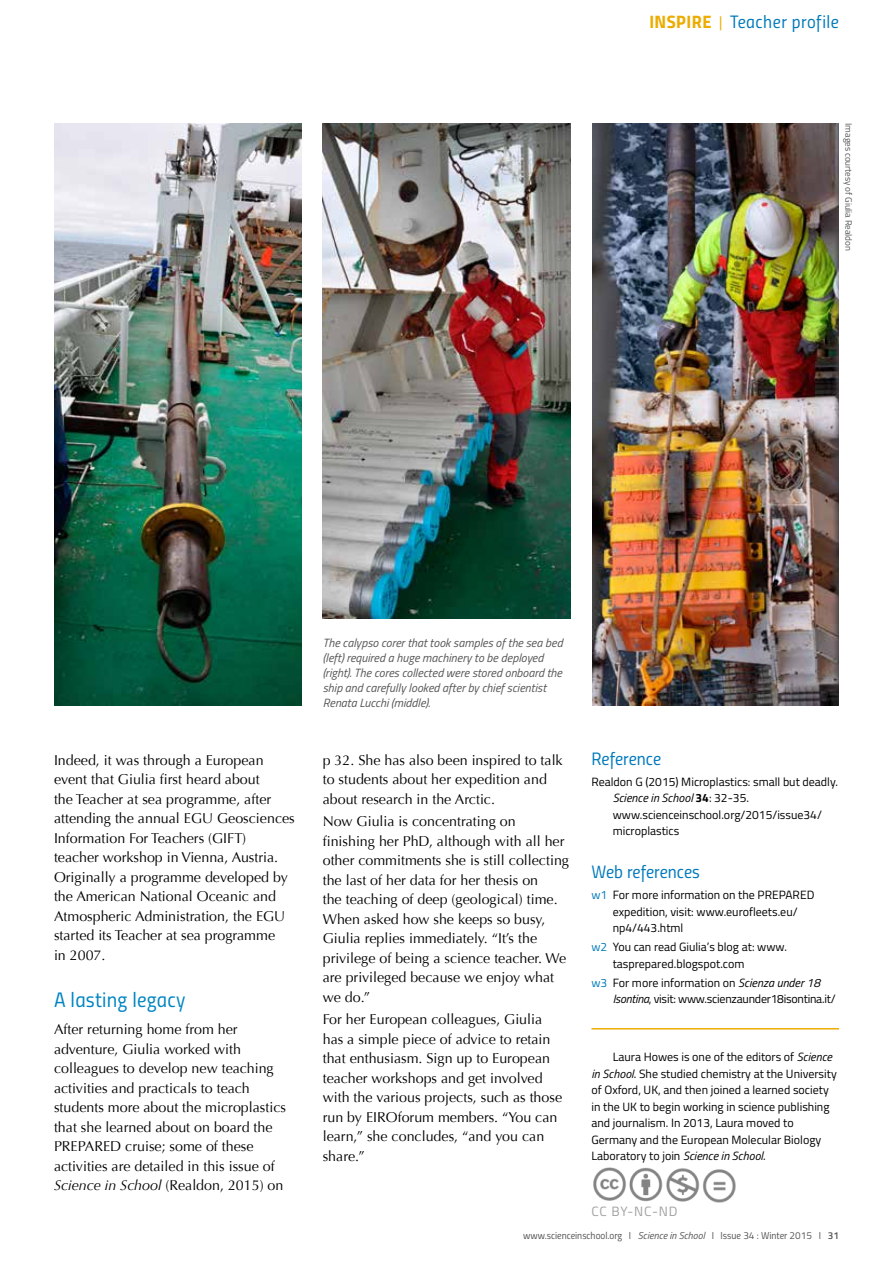
<style>
.page{position:relative;width:893px;height:1263px;background:#fff}
.page>*{position:absolute;margin:0;border:0;box-sizing:border-box;transform-origin:0 0}
.t1{font:21px "Titillium Regular Upright";letter-spacing:.01em;color:#0085c2}
.t2{font:18px "Titillium Regular Upright";color:#007abb}
.t3{font:18px "Titillium Regular Upright";letter-spacing:.025em;color:#007abb}
.t4{font:14.25px/19.5px "Optima";color:#000}
.t5{font:13.5px "Titillium";letter-spacing:.06em;color:#a0a1a1}
.t6{font:12px/16.5px "Titillium";color:#000}
.t7{font:italic 12px/15px "Titillium";color:#565656}
.t8{font:12px/16.5px "Titillium";letter-spacing:-.02em;color:#000}
.t9{font:10.05px "Titillium Regular Upright";color:#565656}
.t10{font:9.15px "Titillium";letter-spacing:-.01em;color:#565656}
.s1{font-family:"Titillium Bold Upright";color:#ecac00}
.s2{font-size:15px;color:#ecac00}
.s3{font-style:italic}
.s4{font-family:"Titillium Bold Upright"}
.s5{color:#007abb}
.s6{font-family:"Titillium";font-style:italic}
.s7{font-family:"Titillium Semibold Upright"}
</style>
<div class="page">
<img style="left:593px;top:123px;width:246px;height:583px">
<img style="left:54px;top:123px;width:247px;height:583px">
<img style="left:323px;top:123px;width:247px;height:496px">
<img style="left:593px;top:1167px;width:143px;height:36px">
<hr style="left:591px;top:1028px;width:248px;height:1px;background:#ecac00">
<p class="t3" style="left:649px;top:9px;width:191px"><span class="s1">INSPIRE</span> <span class="s2">|</span> Teacher profile</p>
<p class="t10" style="left:855px;top:123px;width:129px;rotate:90deg">Images courtesy of Giulia Realdon</p>
<p class="t4" style="left:54px;top:750px;width:242px">Indeed, it was through a European event that Giulia first heard about<br>the Teacher at sea programme, after attending the annual EGU Geosciences Information For Teachers (GIFT)<br>teacher workshop in Vienna, Austria.<br>Originally a programme developed by the American National Oceanic and Atmospheric Administration, the EGU started its Teacher at sea programme<br>in 2007.</p>
<h1 class="t1" style="left:54px;top:984px;width:133px">A lasting legacy</h1>
<p class="t4" style="left:54px;top:1020px;width:234px">After returning home from her adventure, Giulia worked with colleagues to develop new teaching activities and practicals to teach students more about the microplastics that she learned about on board the PREPARED cruise; some of these activities are detailed in this issue of <span class="s3">Science in School</span> (Realdon, 2015) on</p>
<p class="t7" style="left:323px;top:634px;width:241px">The calypso corer that took samples of the sea bed (left) required a huge machinery to be deployed (right). The cores collected were stored onboard the ship and carefully looked after by chief scientist Renata Lucchi (middle).</p>
<p class="t4" style="left:323px;top:750px;width:241px">p 32. She has also been inspired to talk to students about her expedition and about research in the Arctic.</p>
<p class="t4" style="left:323px;top:812px;width:248px">Now Giulia is concentrating on finishing her PhD, although with all her other commitments she is still collecting the last of her data for her thesis on<br>the teaching of deep (geological) time.<br>When asked how she keeps so busy, Giulia replies immediately. “It’s the privilege of being a science teacher. We are privileged because we enjoy what we do.”</p>
<p class="t4" style="left:323px;top:1010px;width:241px">For her European colleagues, Giulia has a simple piece of advice to retain that enthusiasm. Sign up to European teacher workshops and get involved with the various projects, such as those run by EIROforum members. “You can learn,” she concludes, “and you can share.”</p>
<p class="t2" style="left:591px;top:745px;width:71px">Reference</p>
<p class="t6" style="left:613px;top:773px;width:227px;text-indent:-21px">Realdon G (2015) Microplastics: small but deadly.<br><span class="s3">Science in School</span> <span class="s4">34</span>: 32-35. www.scienceinschool.org/2015/issue34/ microplastics</p>
<p class="t2" style="left:591px;top:859px;width:110px">Web references</p>
<p class="t6" style="left:613px;top:886px;width:203px;text-indent:-21px"><span class="s5">w1</span> For more information on the PREPARED expedition, visit: www.eurofleets.eu/ np4/443.html</p>
<p class="t6" style="left:613px;top:938px;width:176px;text-indent:-21px"><span class="s5">w2</span> You can read Giulia’s blog at: www. tasprepared.blogspot.com</p>
<p class="t8" style="left:613px;top:974px;width:224px;text-indent:-21px"><span class="s5">w3</span> For more information on <span class="s3">Scienza under 18<br>Isontina</span>, visit: www.scienzaunder18isontina.it/</p>
<p class="t6" style="left:591px;top:1048px;width:247px;text-indent:21px">Laura Howes is one of the editors of <span class="s3">Science in School</span>. She studied chemistry at the University of Oxford, UK, and then joined a learned society in the UK to begin working in science publishing and journalism. In 2013, Laura moved to Germany and the European Molecular Biology Laboratory to join <span class="s3">Science in School</span>.</p>
<p class="t5" style="left:591px;top:1201px;width:87px">CC BY-NC-ND</p>
<p class="t9" style="left:523px;top:1228px;width:317px">www.scienceinschool.org I <span class="s6">Science in School</span> I Issue 34 : Winter 2015 I <span class="s7">31</span></p>
</div>
